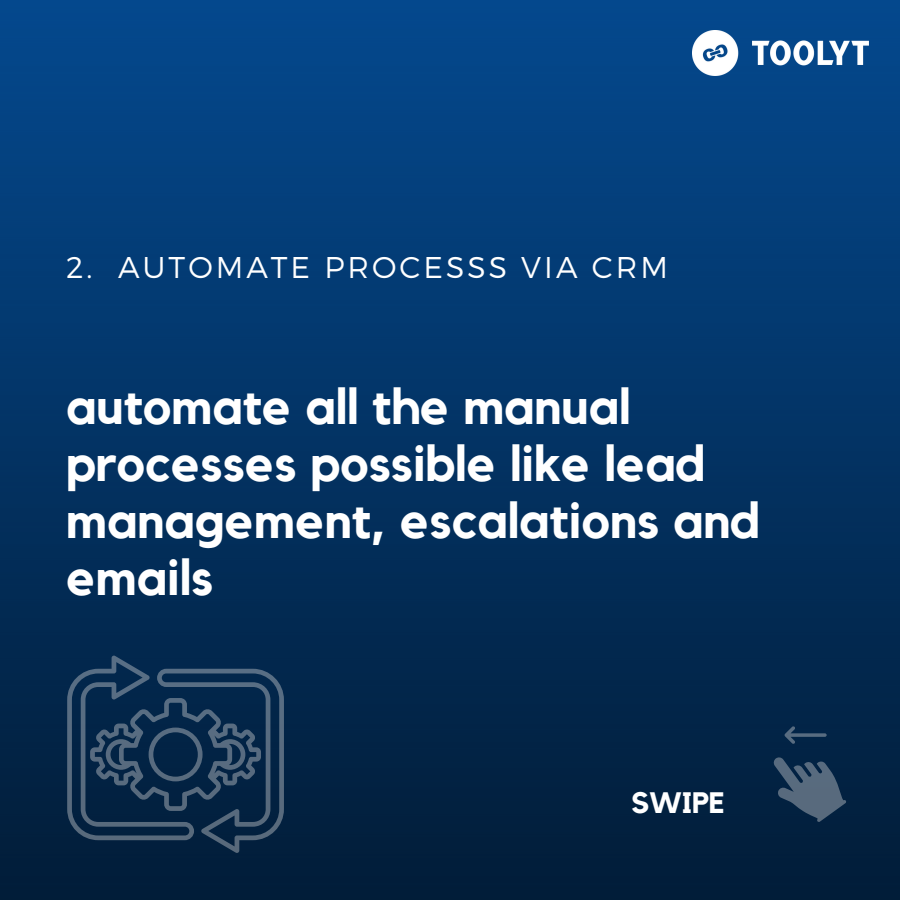
<style>
.page{position:relative;width:900px;height:900px;background:#fff}
.page>*{position:absolute;margin:0;border:0;box-sizing:border-box;transform-origin:0 0}
.t1{font:700 50px/57px "Kollektif";color:#fff}
.t2{font:300 30px "Montserrat";letter-spacing:.1em;color:#fff}
.t3{font:700 29.5px "Kollektif";color:#fff}
</style>
<div class="page">
<img style="left:0;top:0;width:900px;height:900px">
<img style="left:693px;top:30px;width:176px;height:46px">
<svg style="left:784px;top:726px;width:43px;height:18px"></svg>
<svg style="left:774px;top:757px;width:72px;height:65px;background:#304861"></svg>
<svg style="left:67px;top:656px;width:217px;height:197px;background:#183654"></svg>
<p class="t2" style="left:66px;top:248px;width:603px">2. AUTOMATE PROCESSS VIA CRM</p>
<p class="t1" style="left:66px;top:380px;width:695px">automate all the manual processes possible like lead management, escalations and emails</p>
<p class="t3" style="left:631px;top:789px;width:95px">SWIPE</p>
</div>
